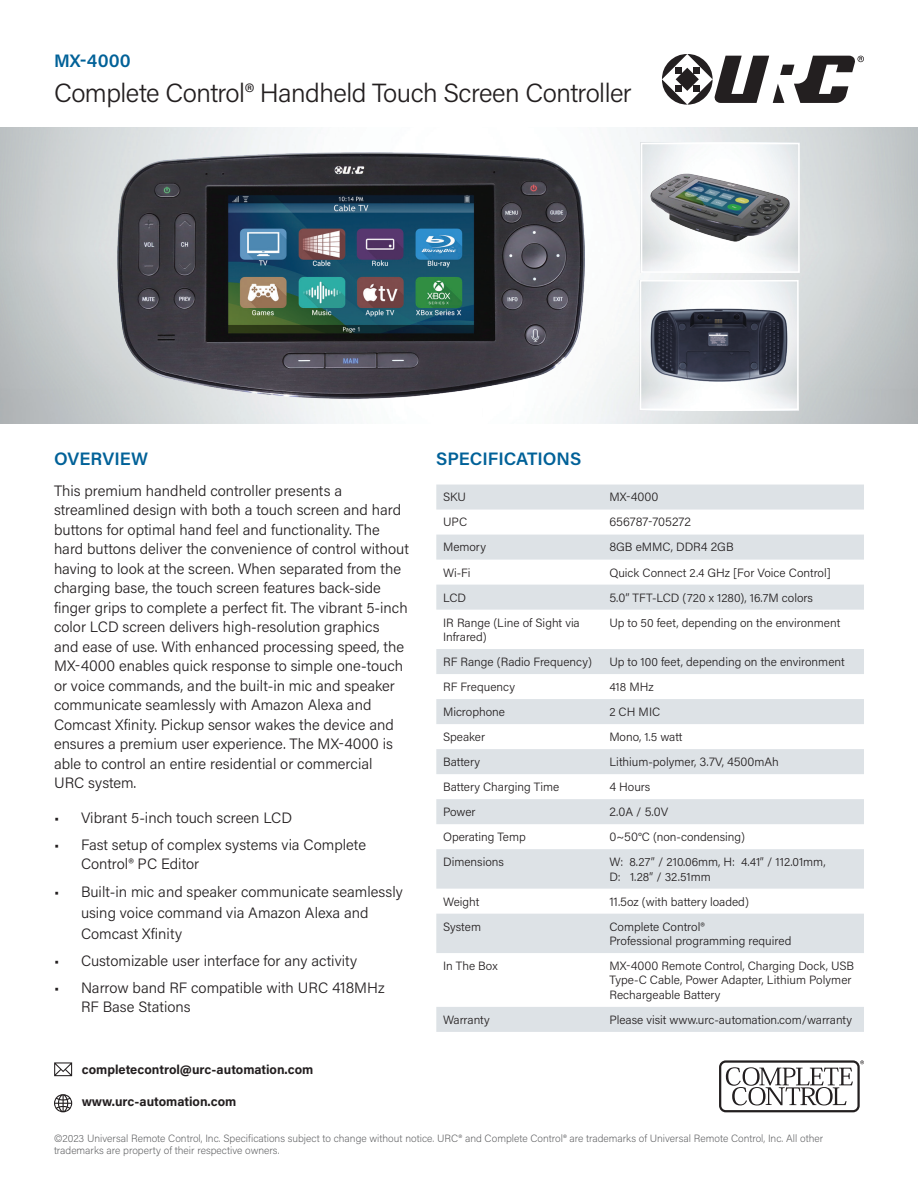
<style>
.page{position:relative;width:918px;height:1188px;background:#fff}
.page>*{position:absolute;margin:0;border:0;box-sizing:border-box;transform-origin:0 0}
.Main_Body_Subheader{font:300 26.25px "Acumin Pro";letter-spacing:-.02em;color:#231f20}
.Main_Body_Subheader-2{font:600 18px "Acumin Pro";color:#006198}
.Main_Body_Subheader-3{font:300 15px/19.5px "Acumin Pro";color:#231f20}
.Main_Body_Subheader-4{font:700 12.9px "Acumin Pro";color:#231f20}
.Main_Body_Subheader-5{font:300 12px/14.4px "Acumin Pro";color:#231f20}
.Highlights_Bold{font:300 12px "Acumin Pro";color:#231f20}
.Front_Page_Body{font:300 12px "Acumin Pro";color:#231f20}
.Front_Page_Body-2{font:200 10.5px "Acumin Pro";color:#57585a}
</style>
<div class="page">
<img style="left:0;top:127px;width:918px;height:296px">
<svg style="left:662px;top:54px;width:202px;height:51px"></svg>
<svg style="left:436px;top:485px;width:428px;height:547px;fill:#e3e7eb"></svg>
<svg style="left:54px;top:1094px;width:18px;height:18px"></svg>
<svg style="left:54px;top:1062px;width:18px;height:14px"></svg>
<svg style="left:719px;top:1060px;width:145px;height:52px"></svg>
<img style="left:643px;top:283px;width:153px;height:124px">
<div style="left:640px;top:280px;width:159px;height:130px;border:2px solid #fff"></div>
<img style="left:647px;top:304px;width:145px;height:82px">
<img style="left:644px;top:146px;width:153px;height:124px">
<div style="left:641px;top:143px;width:159px;height:130px;border:2px solid #fff"></div>
<img style="left:648px;top:173px;width:145px;height:70px">
<img style="left:118px;top:152px;width:466px;height:246px">
<p class="Main_Body_Subheader-2" style="left:54px;top:48px;width:78px">MX-4000</p>
<p class="Main_Body_Subheader" style="left:54px;top:75px;width:579px">Complete Control® Handheld Touch Screen Controller</p>
<p class="Main_Body_Subheader-2" style="left:54px;top:446px;width:96px">OVERVIEW</p>
<p class="Main_Body_Subheader-2" style="left:436px;top:446px;width:146px">SPECIFICATIONS</p>
<p class="Main_Body_Subheader-3" style="left:54px;top:480px;width:356px">This premium handheld controller presents a streamlined design with both a touch screen and hard buttons for optimal hand feel and functionality. The hard buttons deliver the convenience of control without having to look at the screen. When separated from the charging base, the touch screen features back-side finger grips to complete a perfect fit. The vibrant 5-inch color LCD screen delivers high-resolution graphics<br>and ease of use. With enhanced processing speed, the MX-4000 enables quick response to simple one-touch or voice commands, and the built-in mic and speaker communicate seamlessly with Amazon Alexa and Comcast Xfinity. Pickup sensor wakes the device and ensures a premium user experience. The MX-4000 is able to control an entire residential or commercial<br>URC system.</p>
<p class="Main_Body_Subheader-5" style="left:443px;top:490px;width:25px">SKU</p>
<p class="Main_Body_Subheader-5" style="left:609px;top:490px;width:51px">MX-4000</p>
<p class="Main_Body_Subheader-5" style="left:443px;top:515px;width:26px">UPC</p>
<p class="Main_Body_Subheader-5" style="left:609px;top:515px;width:83px">656787-705272</p>
<p class="Main_Body_Subheader-5" style="left:443px;top:540px;width:44px">Memory</p>
<p class="Main_Body_Subheader-5" style="left:609px;top:540px;width:126px">8GB eMMC, DDR4 2GB</p>
<p class="Main_Body_Subheader-5" style="left:443px;top:565px;width:29px">Wi-Fi</p>
<p class="Main_Body_Subheader-5" style="left:609px;top:565px;width:223px">Quick Connect 2.4 GHz [For Voice Control]</p>
<p class="Main_Body_Subheader-5" style="left:443px;top:590px;width:25px">LCD</p>
<p class="Main_Body_Subheader-5" style="left:609px;top:590px;width:205px">5.0” TFT-LCD (720 x 1280), 16.7M colors</p>
<p class="Main_Body_Subheader-5" style="left:443px;top:615px;width:138px">IR Range (Line of Sight via<br>Infrared)</p>
<p class="Main_Body_Subheader-5" style="left:609px;top:615px;width:232px">Up to 50 feet, depending on the environment</p>
<p class="Main_Body_Subheader-5" style="left:443px;top:654px;width:150px">RF Range (Radio Frequency)</p>
<p class="Main_Body_Subheader-5" style="left:609px;top:654px;width:237px">Up to 100 feet, depending on the environment</p>
<p class="Main_Body_Subheader-5" style="left:443px;top:679px;width:73px">RF Frequency</p>
<p class="Main_Body_Subheader-5" style="left:609px;top:679px;width:46px">418 MHz</p>
<p class="Main_Body_Subheader-5" style="left:443px;top:704px;width:63px">Microphone</p>
<p class="Main_Body_Subheader-5" style="left:609px;top:704px;width:52px">2 CH MIC</p>
<p class="Main_Body_Subheader-5" style="left:443px;top:729px;width:44px">Speaker</p>
<p class="Main_Body_Subheader-5" style="left:609px;top:729px;width:75px">Mono, 1.5 watt</p>
<p class="Main_Body_Subheader-5" style="left:443px;top:754px;width:39px">Battery</p>
<p class="Main_Body_Subheader-5" style="left:609px;top:754px;width:171px">Lithium-polymer, 3.7V, 4500mAh</p>
<p class="Main_Body_Subheader-5" style="left:443px;top:779px;width:118px">Battery Charging Time</p>
<p class="Main_Body_Subheader-5" style="left:609px;top:779px;width:43px">4 Hours</p>
<p class="Main_Body_Subheader-5" style="left:443px;top:804px;width:34px">Power</p>
<p class="Main_Body_Subheader-5" style="left:609px;top:804px;width:60px">2.0A / 5.0V</p>
<p class="Front_Page_Body" style="left:443px;top:829px;width:84px">Operating Temp</p>
<p class="Main_Body_Subheader-5" style="left:609px;top:829px;width:137px">0~50°C (non-condensing)</p>
<p class="Front_Page_Body" style="left:443px;top:854px;width:62px">Dimensions</p>
<p class="Highlights_Bold" style="left:609px;top:854px;width:218px">W: 8.27″ / 210.06mm, H: 4.41″ / 112.01mm,</p>
<p class="Highlights_Bold" style="left:609px;top:868px;width:103px">D: 1.28″ / 32.51mm</p>
<p class="Front_Page_Body" style="left:443px;top:893px;width:38px">Weight</p>
<p class="Highlights_Bold" style="left:609px;top:893px;width:141px">11.5oz (with battery loaded)</p>
<p class="Front_Page_Body" style="left:443px;top:918px;width:39px">System</p>
<p class="Main_Body_Subheader-5" style="left:609px;top:919px;width:97px">Complete Control®</p>
<p class="Main_Body_Subheader-5" style="left:609px;top:933px;width:184px">Professional programming required</p>
<p class="Front_Page_Body" style="left:443px;top:958px;width:56px">In The Box</p>
<p class="Main_Body_Subheader-5" style="left:609px;top:958px;width:246px">MX-4000 Remote Control, Charging Dock, USB</p>
<p class="Main_Body_Subheader-5" style="left:609px;top:973px;width:244px">Type-C Cable, Power Adapter, Lithium Polymer</p>
<p class="Main_Body_Subheader-5" style="left:609px;top:987px;width:113px">Rechargeable Battery</p>
<p class="Front_Page_Body" style="left:443px;top:1011px;width:48px">Warranty</p>
<p class="Main_Body_Subheader-5" style="left:609px;top:1012px;width:244px">Please visit www.urc-automation.com/warranty</p>
<p class="Main_Body_Subheader-3" style="left:54px;top:808px;width:240px">• Vibrant 5-inch touch screen LCD</p>
<p class="Main_Body_Subheader-3" style="left:81px;top:834px;width:287px;text-indent:-27px">• Fast setup of complex systems via Complete<br>Control® PC Editor</p>
<p class="Main_Body_Subheader-3" style="left:81px;top:881px;width:323px;line-height:21px;text-indent:-27px">• Built-in mic and speaker communicate seamlessly using voice command via Amazon Alexa and<br>Comcast Xfinity</p>
<p class="Main_Body_Subheader-3" style="left:54px;top:951px;width:305px">• Customizable user interface for any activity</p>
<p class="Main_Body_Subheader-3" style="left:81px;top:977px;width:305px;text-indent:-27px">• Narrow band RF compatible with URC 418MHz<br>RF Base Stations</p>
<p class="Main_Body_Subheader-4" style="left:82px;top:1061px;width:233px">completecontrol@urc-automation.com</p>
<p class="Main_Body_Subheader-4" style="left:82px;top:1093px;width:156px">www.urc-automation.com</p>
<p class="Front_Page_Body-2" style="left:54px;top:1132px;width:771px">©2023 Universal Remote Control, Inc. Specifications subject to change without notice. URC® and Complete Control® are trademarks of Universal Remote Control, Inc. All other</p>
<p class="Front_Page_Body-2" style="left:54px;top:1144px;width:227px">trademarks are property of their respective owners.</p>
</div>
